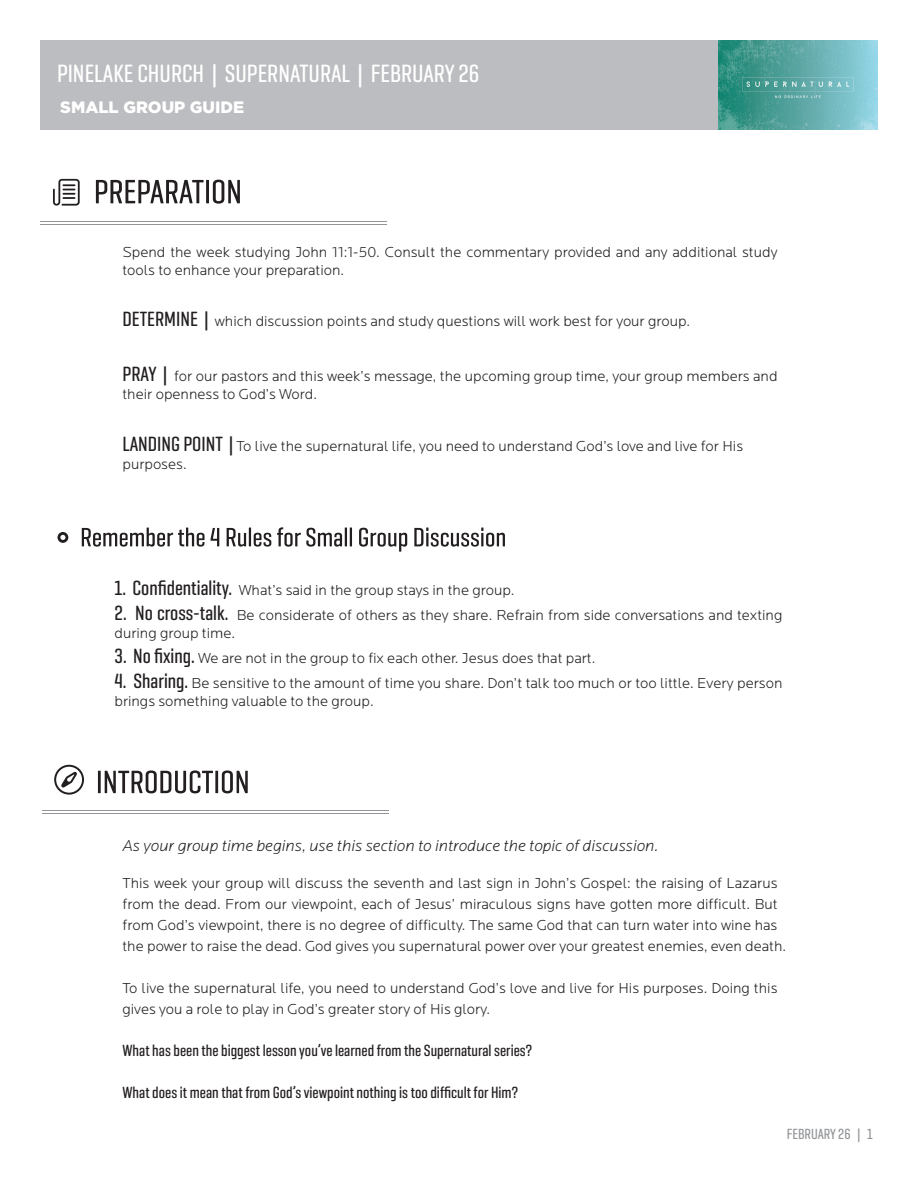
<style>
.page{position:relative;width:918px;height:1188px;background:#fff}
.page>*{position:absolute;margin:0;border:0;box-sizing:border-box;transform-origin:0 0}
.t1{font:500 25.5px "Geogrotesque Comp";color:#fff}
.t2{font:500 16.5px "Geogrotesque Comp";color:#231f20}
.t3{font:italic 300 16.5px "Locator";color:#231f20}
.t4{font:900 16.5px "Gotham";color:#fff}
.t5{font:300 15px/18px "Locator";color:#231f20}
.t6{font:500 15px "Geogrotesque Comp";color:#939598}
.s1{font-family:"Geogrotesque Comp";font-weight:500;font-size:21px}
</style>
<div class="page">
<hr style="left:40px;top:221px;width:347px;height:1px;background:#939598">
<hr style="left:40px;top:224px;width:347px;height:1px;background:#939598">
<svg style="left:96px;top:180px;width:108px;height:23px"></svg>
<hr style="left:206px;top:180px;width:3px;height:23px;background:#231f20">
<svg style="left:213px;top:180px;width:27px;height:24px"></svg>
<svg style="left:53px;top:179px;width:27px;height:27px"></svg>
<hr style="left:42px;top:810px;width:347px;height:1px;background:#939598">
<hr style="left:42px;top:813px;width:347px;height:1px;background:#939598">
<svg style="left:54px;top:765px;width:30px;height:30px"></svg>
<hr style="left:98px;top:771px;width:3px;height:22px;background:#231f20">
<svg style="left:105px;top:770px;width:108px;height:23px"></svg>
<hr style="left:215px;top:771px;width:3px;height:22px;background:#231f20">
<svg style="left:222px;top:770px;width:26px;height:23px"></svg>
<div style="left:40px;top:40px;width:838px;height:90px;background:#bcbdc0"></div>
<svg style="left:82px;top:528px;width:123px;height:19px"></svg>
<svg style="left:211px;top:528px;width:8px;height:18px"></svg>
<svg style="left:227px;top:528px;width:44px;height:19px"></svg>
<svg style="left:57px;top:532px;width:11px;height:11px"></svg>
<svg style="left:277px;top:527px;width:75px;height:20px"></svg>
<svg style="left:359px;top:528px;width:48px;height:24px"></svg>
<svg style="left:414px;top:528px;width:91px;height:19px"></svg>
<img style="left:719px;top:40px;width:159px;height:90px">
<h1 class="t1" style="left:57px;top:57px;width:424px">PINELAKE CHURCH | SUPERNATURAL | FEBRUARY 26</h1>
<p class="t4" style="left:60px;top:95px;width:185px">SMALL GROUP GUIDE</p>
<h1 class="t1" style="left:225px;top:57px;width:226px">BIG ROCKS | JANUARY 10TH</h1>
<p class="t5" style="left:122px;top:243px;width:657px">Spend the week studying John 11:1-50. Consult the commentary provided and any additional study tools to enhance your preparation.</p>
<p class="t5" style="left:122px;top:312px;width:569px"><span class="s1">DETERMINE |</span> which discussion points and study questions will work best for your group.</p>
<p class="t5" style="left:122px;top:367px;width:657px"><span class="s1">PRAY |</span> for our pastors and this week’s message, the upcoming group time, your group members and their openness to God’s Word.</p>
<p class="t5" style="left:122px;top:437px;width:622px"><span class="s1">LANDING POINT |</span> To live the supernatural life, you need to understand God’s love and live for His purposes.</p>
<p class="t5" style="left:115px;top:581px;width:402px"><span class="s1">1. Confidentiality.</span> What’s said in the group stays in the group.</p>
<p class="t5" style="left:115px;top:606px;width:669px"><span class="s1">2. No cross-talk.</span> Be considerate of others as they share. Refrain from side conversations and texting during group time.</p>
<p class="t5" style="left:115px;top:649px;width:482px"><span class="s1">3. No fixing.</span> We are not in the group to fix each other. Jesus does that part.</p>
<p class="t5" style="left:114px;top:674px;width:669px"><span class="s1">4. Sharing.</span> Be sensitive to the amount of time you share. Don’t talk too much or too little. Every person brings something valuable to the group.</p>
<p class="t3" style="left:122px;top:836px;width:537px">As your group time begins, use this section to introduce the topic of discussion.</p>
<p class="t5" style="left:122px;top:873px;width:665px;line-height:21px">This week your group will discuss the seventh and last sign in John’s Gospel: the raising of Lazarus from the dead. From our viewpoint, each of Jesus’ miraculous signs have gotten more difficult. But from God’s viewpoint, there is no degree of difficulty. The same God that can turn water into wine has the power to raise the dead. God gives you supernatural power over your greatest enemies, even death.</p>
<p class="t5" style="left:122px;top:978px;width:657px;line-height:21px">To live the supernatural life, you need to understand God’s love and live for His purposes. Doing this gives you a role to play in God’s greater story of His glory.</p>
<p class="t2" style="left:122px;top:1040px;width:411px">What has been the biggest lesson you’ve learned from the Supernatural series?</p>
<p class="t2" style="left:122px;top:1082px;width:397px">What does it mean that from God’s viewpoint nothing is too difficult for Him?</p>
<p class="t6" style="left:787px;top:1124px;width:88px">FEBRUARY 26 | 1</p>
</div>
